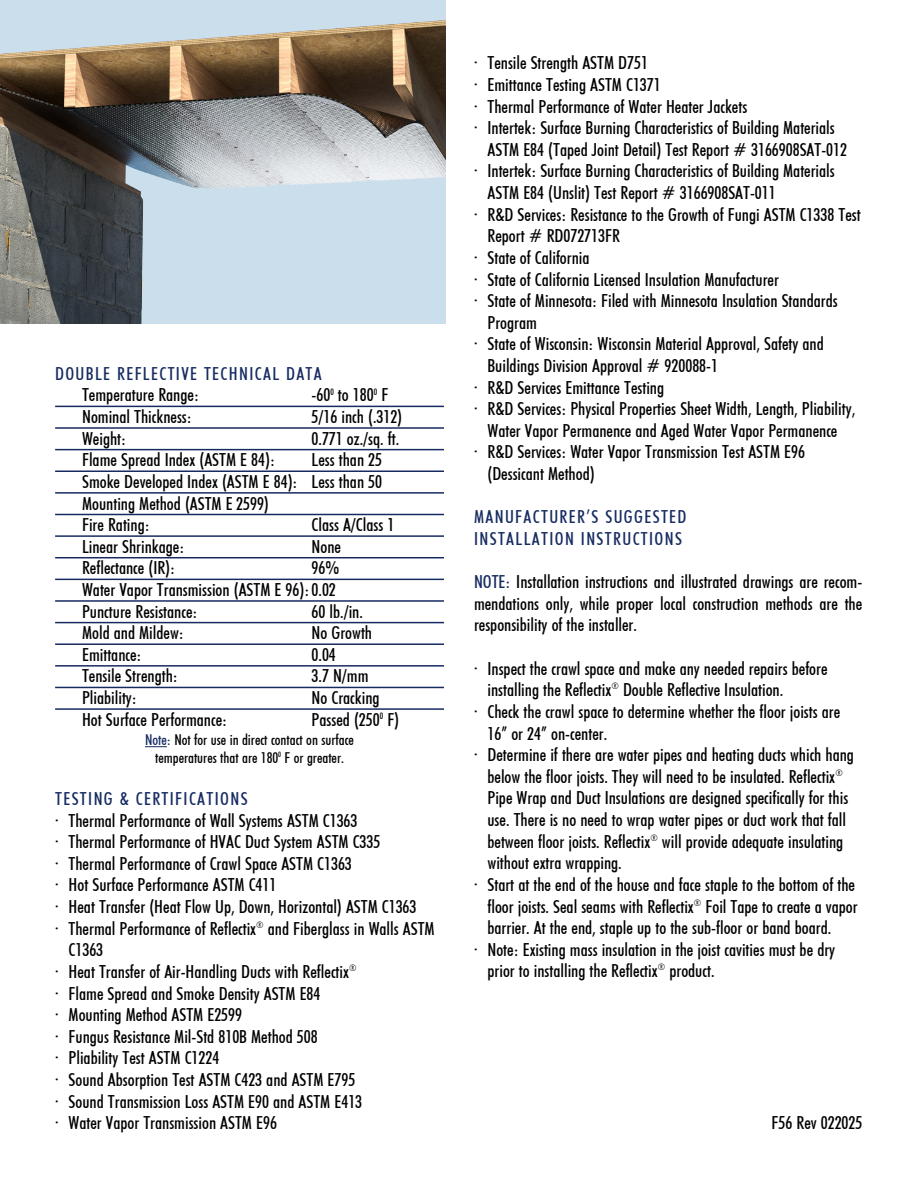
<style>
.page{position:relative;width:918px;height:1188px;background:#fff}
.page>*{position:absolute;margin:0;border:0;box-sizing:border-box;transform-origin:0 0}
.t1{font:18px/21.6px "Futuri Condensed Regular SWFTE";color:#000}
.t2{font:18px "Futuri Condensed Regular SWFTE";letter-spacing:.075em;color:#162b61}
.t3{font:15px "Futuri Condensed Regular SWFTE";color:#000}
.s1{color:#162b61}
</style>
<div class="page">
<img style="left:0;top:6px;width:446px;height:318px">
<hr style="left:55px;top:406px;width:389px;height:1px;background:#162b61">
<hr style="left:55px;top:427px;width:389px;height:2px;background:#162b61">
<hr style="left:55px;top:449px;width:389px;height:1px;background:#162b61">
<hr style="left:55px;top:471px;width:389px;height:1px;background:#162b61">
<hr style="left:55px;top:492px;width:389px;height:2px;background:#162b61">
<hr style="left:55px;top:514px;width:389px;height:1px;background:#162b61">
<hr style="left:55px;top:535px;width:389px;height:2px;background:#162b61">
<hr style="left:55px;top:557px;width:389px;height:1px;background:#162b61">
<hr style="left:55px;top:579px;width:389px;height:1px;background:#162b61">
<hr style="left:55px;top:600px;width:389px;height:2px;background:#162b61">
<hr style="left:55px;top:622px;width:389px;height:1px;background:#162b61">
<hr style="left:55px;top:643px;width:389px;height:2px;background:#162b61">
<hr style="left:55px;top:665px;width:389px;height:2px;background:#162b61">
<hr style="left:55px;top:687px;width:389px;height:1px;background:#162b61">
<hr style="left:55px;top:708px;width:389px;height:2px;background:#162b61">
<svg style="left:145px;top:746px;width:22px;height:1px"></svg>
<p class="t2" style="left:55px;top:363px;width:268px">DOUBLE REFLECTIVE TECHNICAL DATA</p>
<p class="t1" style="left:82px;top:384px;width:118px">Temperature Range:</p>
<p class="t1" style="left:312px;top:384px;width:78px">-60<sup>0</sup> to 180<sup>0</sup> F</p>
<p class="t1" style="left:82px;top:406px;width:111px">Nominal Thickness:</p>
<p class="t1" style="left:312px;top:406px;width:92px">5/16 inch (.312)</p>
<p class="t1" style="left:82px;top:428px;width:45px">Weight:</p>
<p class="t1" style="left:312px;top:428px;width:89px">0.771 oz./sq. ft.</p>
<p class="t1" style="left:82px;top:449px;width:194px">Flame Spread Index (ASTM E 84):</p>
<p class="t1" style="left:312px;top:449px;width:72px">Less than 25</p>
<p class="t1" style="left:82px;top:471px;width:302px">Smoke Developed Index (ASTM E 84): Less than 50</p>
<p class="t1" style="left:82px;top:493px;width:188px">Mounting Method (ASTM E 2599)</p>
<p class="t1" style="left:82px;top:514px;width:69px">Fire Rating:</p>
<p class="t1" style="left:312px;top:514px;width:84px">Class A/Class 1</p>
<p class="t1" style="left:82px;top:536px;width:104px">Linear Shrinkage:</p>
<p class="t1" style="left:312px;top:536px;width:31px">None</p>
<p class="t1" style="left:82px;top:557px;width:95px">Reflectance (IR):</p>
<p class="t1" style="left:312px;top:557px;width:29px">96%</p>
<p class="t1" style="left:82px;top:579px;width:255px">Water Vapor Transmission (ASTM E 96):0.02</p>
<p class="t1" style="left:82px;top:601px;width:117px">Puncture Resistance:</p>
<p class="t1" style="left:312px;top:601px;width:53px">60 lb./in.</p>
<p class="t1" style="left:82px;top:622px;width:103px">Mold and Mildew:</p>
<p class="t1" style="left:312px;top:622px;width:62px">No Growth</p>
<p class="t1" style="left:82px;top:644px;width:61px">Emittance:</p>
<p class="t1" style="left:312px;top:644px;width:26px">0.04</p>
<p class="t1" style="left:82px;top:665px;width:97px">Tensile Strength:</p>
<p class="t1" style="left:312px;top:665px;width:58px">3.7 N/mm</p>
<p class="t1" style="left:82px;top:687px;width:56px">Pliability:</p>
<p class="t1" style="left:312px;top:687px;width:70px">No Cracking</p>
<p class="t1" style="left:82px;top:709px;width:147px">Hot Surface Performance:</p>
<p class="t1" style="left:312px;top:709px;width:89px">Passed (250<sup>0</sup> F)</p>
<p class="t3" style="left:145px;top:731px;width:210px"><span class="s1">Note:</span> Not for use in direct contact on surface</p>
<p class="t3" style="left:155px;top:749px;width:190px">temperatures that are 180<sup>0</sup> F or greater.</p>
<p class="t2" style="left:55px;top:788px;width:194px">TESTING &amp; CERTIFICATIONS</p>
<p class="t1" style="left:55px;top:810px;width:304px">• Thermal Performance of Wall Systems ASTM C1363</p>
<p class="t1" style="left:55px;top:831px;width:327px">• Thermal Performance of HVAC Duct System ASTM C335</p>
<p class="t1" style="left:55px;top:853px;width:298px">• Thermal Performance of Crawl Space ASTM C1363</p>
<p class="t1" style="left:55px;top:874px;width:223px">• Hot Surface Performance ASTM C411</p>
<p class="t1" style="left:55px;top:896px;width:363px">• Heat Transfer (Heat Flow Up, Down, Horizontal) ASTM C1363</p>
<p class="t1" style="left:69px;top:918px;width:368px;text-indent:-14px">• Thermal Performance of Reflectix<sup>®</sup> and Fiberglass in Walls ASTM<br>C1363</p>
<p class="t1" style="left:55px;top:961px;width:303px">• Heat Transfer of Air-Handling Ducts with Reflectix<sup>®</sup></p>
<p class="t1" style="left:55px;top:983px;width:267px">• Flame Spread and Smoke Density ASTM E84</p>
<p class="t1" style="left:55px;top:1004px;width:188px">• Mounting Method ASTM E2599</p>
<p class="t1" style="left:55px;top:1026px;width:264px">• Fungus Resistance Mil-Std 810B Method 508</p>
<p class="t1" style="left:55px;top:1047px;width:166px">• Pliability Test ASTM C1224</p>
<p class="t1" style="left:55px;top:1069px;width:302px">• Sound Absorption Test ASTM C423 and ASTM E795</p>
<p class="t1" style="left:55px;top:1091px;width:309px">• Sound Transmission Loss ASTM E90 and ASTM E413</p>
<p class="t1" style="left:55px;top:1112px;width:223px">• Water Vapor Transmission ASTM E96</p>
<p class="t1" style="left:474px;top:52px;width:175px">• Tensile Strength ASTM D751</p>
<p class="t1" style="left:474px;top:74px;width:188px">• Emittance Testing ASTM C1371</p>
<p class="t1" style="left:474px;top:96px;width:275px">• Thermal Performance of Water Heater Jackets</p>
<p class="t1" style="left:488px;top:117px;width:361px;text-indent:-14px">• Intertek: Surface Burning Characteristics of Building Materials<br>ASTM E84 (Taped Joint Detail) Test Report # 3166908SAT-012</p>
<p class="t1" style="left:488px;top:160px;width:349px;text-indent:-14px">• Intertek: Surface Burning Characteristics of Building Materials<br>ASTM E84 (Unslit) Test Report # 3166908SAT-011</p>
<p class="t1" style="left:488px;top:204px;width:375px;text-indent:-14px">• R&amp;D Services: Resistance to the Growth of Fungi ASTM C1338 Test<br>Report # RD072713FR</p>
<p class="t1" style="left:474px;top:247px;width:117px">• State of California</p>
<p class="t1" style="left:474px;top:268px;width:306px">• State of California Licensed Insulation Manufacturer</p>
<p class="t1" style="left:488px;top:290px;width:352px;text-indent:-14px">• State of Minnesota: Filed with Minnesota Insulation Standards<br>Program</p>
<p class="t1" style="left:488px;top:333px;width:338px;text-indent:-14px">• State of Wisconsin: Wisconsin Material Approval, Safety and<br>Buildings Division Approval # 920088-1</p>
<p class="t1" style="left:474px;top:377px;width:192px">• R&amp;D Services Emittance Testing</p>
<p class="t1" style="left:474px;top:398px;width:383px;text-align:center">• R&amp;D Services: Physical Properties Sheet Width, Length, Pliability,<br>Water Vapor Permanence and Aged Water Vapor Permanence</p>
<p class="t1" style="left:488px;top:441px;width:319px;text-indent:-14px">• R&amp;D Services: Water Vapor Transmission Test ASTM E96 (Dessicant Method)</p>
<p class="t2" style="left:474px;top:507px;width:214px">MANUFACTURER’S SUGGESTED</p>
<p class="t2" style="left:474px;top:528px;width:210px">INSTALLATION INSTRUCTIONS</p>
<p class="t1" style="left:474px;top:571px;width:390px;text-align:justify"><span class="s1">NOTE:</span> Installation instructions and illustrated drawings are recom&shy;mendations only, while proper local construction methods are the responsibility of the installer.</p>
<p class="t1" style="left:488px;top:658px;width:342px;text-indent:-14px">• Inspect the crawl space and make any needed repairs before installing the Reflectix<sup>®</sup> Double Reflective Insulation.</p>
<p class="t1" style="left:488px;top:701px;width:354px;text-indent:-14px">• Check the crawl space to determine whether the floor joists are<br>16” or 24” on-center.</p>
<p class="t1" style="left:488px;top:744px;width:368px;text-indent:-14px">• Determine if there are water pipes and heating ducts which hang below the floor joists. They will need to be insulated. Reflectix<sup>® </sup>Pipe Wrap and Duct Insulations are designed specifically for this use. There is no need to wrap water pipes or duct work that fall between floor joists. Reflectix<sup>®</sup> will provide adequate insulating without extra wrapping.</p>
<p class="t1" style="left:488px;top:874px;width:372px;text-indent:-14px">• Start at the end of the house and face staple to the bottom of the floor joists. Seal seams with Reflectix<sup>®</sup> Foil Tape to create a vapor barrier. At the end, staple up to the sub-floor or band board.</p>
<p class="t1" style="left:488px;top:939px;width:349px;text-indent:-14px">• Note: Existing mass insulation in the joist cavities must be dry prior to installing the Reflectix<sup>®</sup> product.</p>
<p class="t1" style="left:772px;top:1112px;width:92px">F56 Rev 022025</p>
</div>
